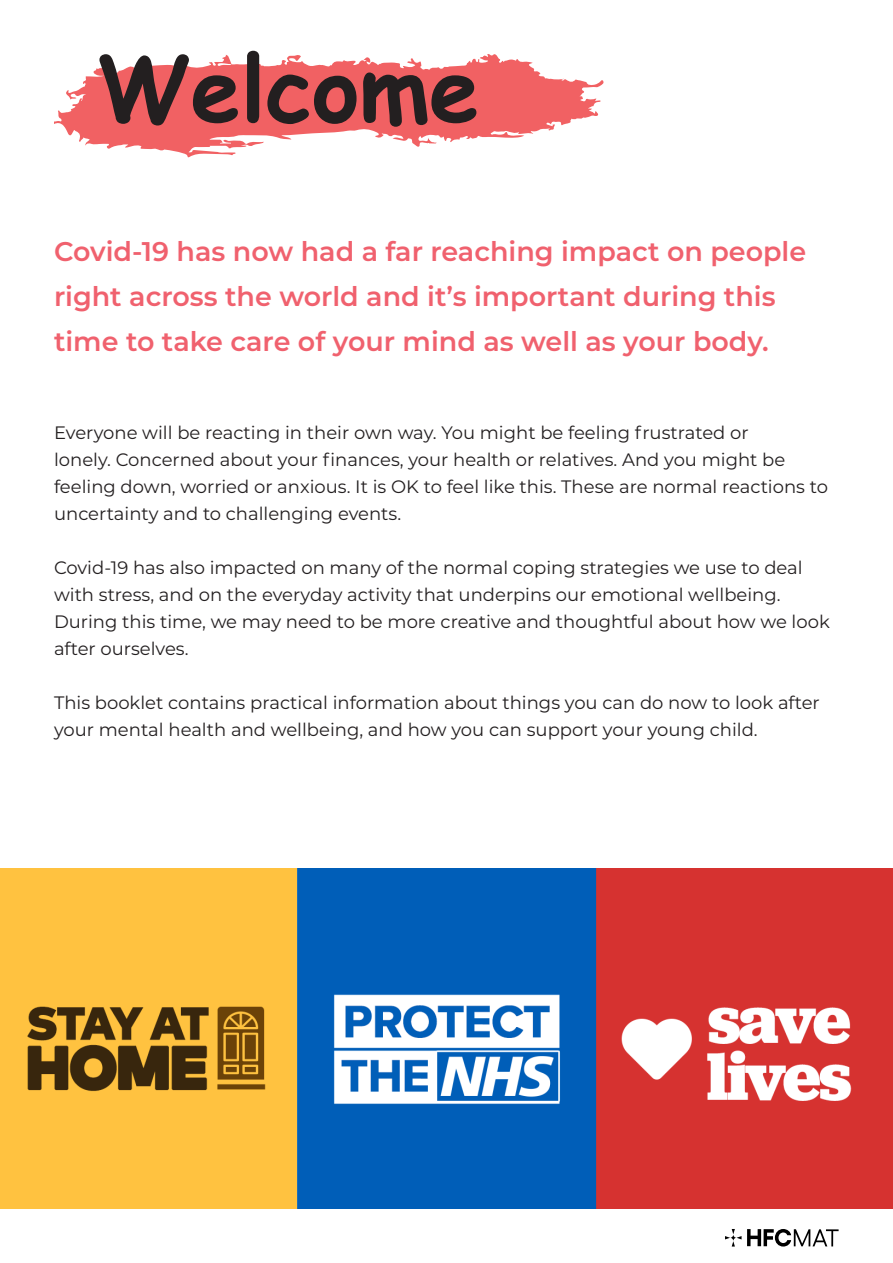
<style>
.page{position:relative;width:893px;height:1263px;background:#fff}
.page>*{position:absolute;margin:0;border:0;box-sizing:border-box;transform-origin:0 0}
.t1{font:700 90px "Comic Sans MS";color:#231f20}
.t2{font:600 27px/45px "Montserrat";color:#f0616e}
.t3{font:18px/27px "Montserrat";color:#231f20}
</style>
<div class="page">
<svg style="left:725px;top:1229px;width:114px;height:17px"></svg>
<svg style="left:54px;top:54px;width:550px;height:103px;fill:#f16163"></svg>
<img style="left:0;top:868px;width:893px;height:341px">
<p class="t1" style="left:97px;top:22px;width:384px">Welcome</p>
<p class="t2" style="left:54px;top:228px;width:754px">Covid-19 has now had a far reaching impact on people right across the world and it’s important during this time to take care of your mind as well as your body.</p>
<p class="t3" style="left:54px;top:418px;width:696px">Everyone will be reacting in their own way. You might be feeling frustrated or</p>
<p class="t3" style="left:54px;top:445px;width:776px">lonely. Concerned about your finances, your health or relatives. And you might be feeling down, worried or anxious. It is OK to feel like this. These are normal reactions to uncertainty and to challenging events.</p>
<p class="t3" style="left:54px;top:553px;width:750px">Covid-19 has also impacted on many of the normal coping strategies we use to deal with stress, and on the everyday activity that underpins our emotional wellbeing.</p>
<p class="t3" style="left:54px;top:607px;width:777px">During this time, we may need to be more creative and thoughtful about how we look after ourselves.</p>
<p class="t3" style="left:54px;top:688px;width:767px">This booklet contains practical information about things you can do now to look after your mental health and wellbeing, and how you can support your young child.</p>
</div>
